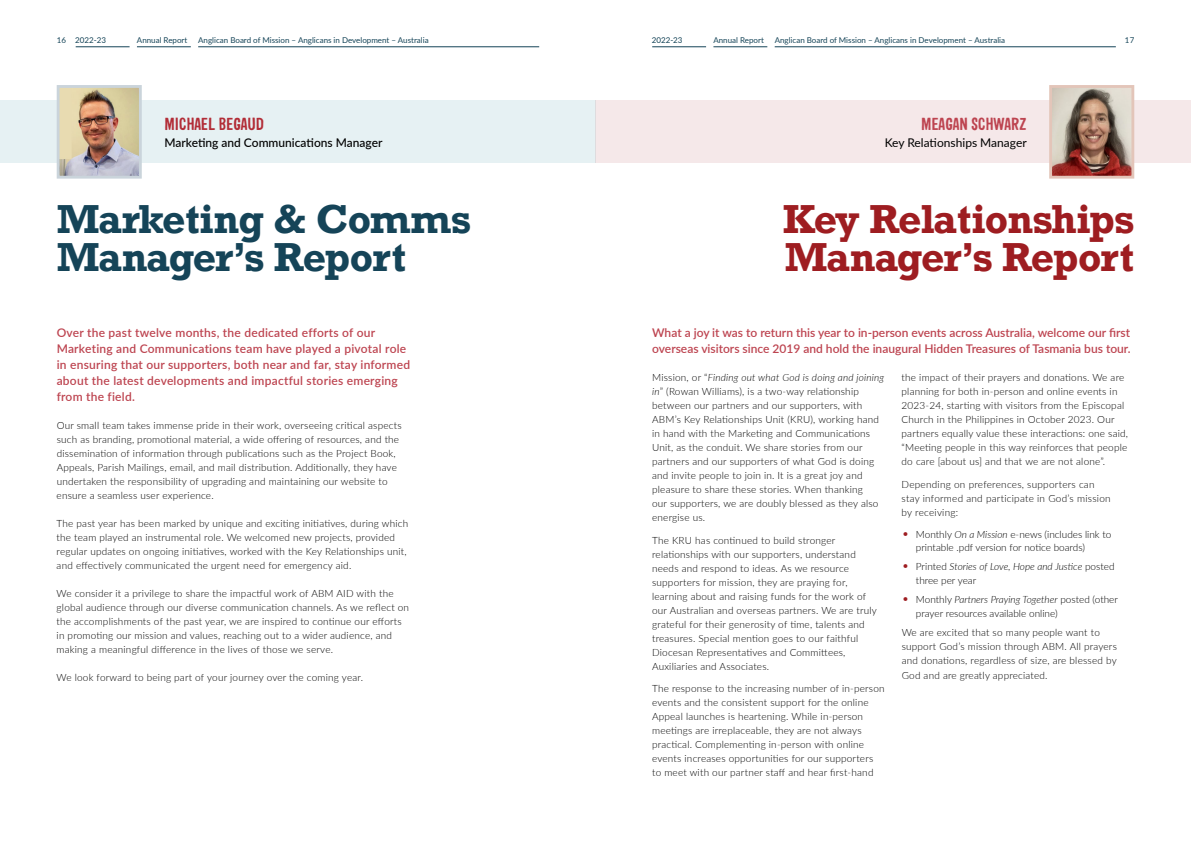
<style>
.page{position:relative;width:1191px;height:842px;background:#fff}
.page>*{position:absolute;margin:0;border:0;box-sizing:border-box;transform-origin:0 0}
.t1{font:700 38px/38px "Rockwell";letter-spacing:-.025em;color:#9e1d21}
.t2{font:700 38px/38px "Rockwell";letter-spacing:-.025em;color:#154458}
.t3{font:700 17px "Sini";color:#b22d37}
.t4{font:700 17px "Sini";color:#bd4450}
.t5{font:600 12px/16px "Lato";letter-spacing:.015em;color:#bd4450}
.t6{font:500 12px "Lato";color:#000}
.t7{font:12px "Lato";color:#000}
.t8{font:300 10px/14px "Lato";letter-spacing:.02em;color:#000}
.t9{font:300 10px/13.5px "Lato";color:#000}
.t10{font:italic 300 10px/13.5px "Lato";color:#000}
.t11{font:8px "Lato";color:#154458}
.s1{font-style:italic}
.s2{font-size:13px;color:#9e1d21}
.s3{font-style:normal;font-size:13px;color:#9e1d21}
.s4{font-style:normal}
</style>
<div class="page">
<div style="left:0;top:101px;width:595px;height:62px;background:#e6f1f3"></div>
<img style="left:61px;top:89px;width:77px;height:86px">
<div style="left:57px;top:85px;width:85px;height:94px;border:3px solid #cad4db"></div>
<div style="left:595px;top:101px;width:596px;height:62px;background:#f5e8e9"></div>
<img style="left:1053px;top:89px;width:77px;height:86px">
<div style="left:1049px;top:85px;width:85px;height:94px;border:3px solid #e3c5b9"></div>
<hr style="left:76px;top:46px;width:54px;height:1px;background:#154458">
<hr style="left:652px;top:46px;width:54px;height:1px;background:#154458">
<hr style="left:137px;top:46px;width:54px;height:1px;background:#154458">
<hr style="left:713px;top:46px;width:54px;height:1px;background:#154458">
<hr style="left:198px;top:46px;width:341px;height:1px;background:#154458">
<hr style="left:774px;top:46px;width:341px;height:1px;background:#154458">
<p class="t11" style="left:57px;top:34px;width:51px">16 2022-23</p>
<p class="t11" style="left:137px;top:34px;width:52px">Annual Report</p>
<p class="t11" style="left:198px;top:34px;width:232px">Anglican Board of Mission – Anglicans in Development – Australia</p>
<p class="t11" style="left:652px;top:34px;width:32px">2022-23</p>
<p class="t11" style="left:713px;top:34px;width:52px">Annual Report</p>
<p class="t11" style="left:774px;top:34px;width:232px">Anglican Board of Mission – Anglicans in Development – Australia</p>
<p class="t11" style="left:1125px;top:34px;width:11px">17</p>
<h2 class="t3" style="left:164px;top:113px;width:101px">MICHAEL BEGAUD</h2>
<p class="t6" style="left:164px;top:134px;width:219px">Marketing and Communications Manager</p>
<h2 class="t4" style="left:921px;top:113px;width:107px">MEAGAN SCHWARZ</h2>
<p class="t7" style="left:884px;top:134px;width:143px">Key Relationships Manager</p>
<h1 class="t2" style="left:57px;top:199px;width:416px">Marketing &amp; Comms<br>Manager’s Report</h1>
<h1 class="t1" style="left:782px;top:199px;width:353px">Key Relationships<br>Manager’s Report</h1>
<p class="t5" style="left:57px;top:324px;width:355px">Over the past twelve months, the dedicated efforts of our Marketing and Communications team have played a pivotal role in ensuring that our supporters, both near and far, stay informed about the latest developments and impactful stories emerging from the field.</p>
<p class="t8" style="left:57px;top:418px;width:346px">Our small team takes immense pride in their work, overseeing critical aspects such as branding, promotional material, a wide offering of resources, and the dissemination of information through publications such as the Project Book, Appeals, Parish Mailings, email, and mail distribution. Additionally, they have undertaken the responsibility of upgrading and maintaining our website to ensure a seamless user experience.</p>
<p class="t8" style="left:57px;top:516px;width:353px">The past year has been marked by unique and exciting initiatives, during which the team played an instrumental role. We welcomed new projects, provided regular updates on ongoing initiatives, worked with the Key Relationships unit, and effectively communicated the urgent need for emergency aid.</p>
<p class="t8" style="left:57px;top:586px;width:354px">We consider it a privilege to share the impactful work of ABM AID with the global audience through our diverse communication channels. As we reflect on the accomplishments of the past year, we are inspired to continue our efforts in promoting our mission and values, reaching out to a wider audience, and making a meaningful difference in the lives of those we serve.</p>
<p class="t8" style="left:57px;top:670px;width:308px">We look forward to being part of your journey over the coming year.</p>
<p class="t5" style="left:652px;top:324px;width:480px">What a joy it was to return this year to in-person events across Australia, welcome our first overseas visitors since 2019 and hold the inaugural Hidden Treasures of Tasmania bus tour.</p>
<p class="t8" style="left:652px;top:370px;width:233px">Mission, or “<span class="s1">Finding out what God is doing and joining in</span>” (Rowan Williams), is a two-way relationship between our partners and our supporters, with ABM’s Key Relationships Unit (KRU), working hand in hand with the Marketing and Communications Unit, as the conduit. We share stories from our partners and our supporters of what God is doing and invite people to join in. It is a great joy and pleasure to share these stories. When thanking<br>our supporters, we are doubly blessed as they also energise us.</p>
<p class="t8" style="left:652px;top:533px;width:226px">The KRU has continued to build stronger relationships with our supporters, understand needs and respond to ideas. As we resource supporters for mission, they are praying for, learning about and raising funds for the work of our Australian and overseas partners. We are truly grateful for their generosity of time, talents and treasures. Special mention goes to our faithful Diocesan Representatives and Committees, Auxiliaries and Associates.</p>
<p class="t8" style="left:652px;top:681px;width:234px">The response to the increasing number of in-person events and the consistent support for the online Appeal launches is heartening. While in-person meetings are irreplaceable, they are not always practical. Complementing in-person with online events increases opportunities for our supporters to meet with our partner staff and hear first-hand</p>
<p class="t8" style="left:901px;top:370px;width:228px">the impact of their prayers and donations. We are planning for both in-person and online events in 2023-24, starting with visitors from the Episcopal Church in the Philippines in October 2023. Our partners equally value these interactions: one said, “Meeting people in this way reinforces that people do care [about us] and that we are not alone”.</p>
<p class="t8" style="left:901px;top:477px;width:210px">Depending on preferences, supporters can stay informed and participate in God’s mission by receiving:</p>
<p class="t9" style="left:916px;top:527px;width:197px;text-indent:-14px"><span class="s2">•</span> Monthly <span class="s1">On a Mission</span> e-news (includes link to printable .pdf version for notice boards)</p>
<p class="t10" style="left:916px;top:560px;width:200px;text-indent:-14px"><span class="s3">•</span> <span class="s4">Printed</span> Stories of Love, Hope and Justice <span class="s4">posted three per year</span></p>
<p class="t9" style="left:916px;top:592px;width:204px;text-indent:-14px"><span class="s2">•</span> Monthly <span class="s1">Partners Praying Together</span> posted (other prayer resources available online)</p>
<p class="t8" style="left:901px;top:625px;width:217px">We are excited that so many people want to support God’s mission through ABM. All prayers and donations, regardless of size, are blessed by God and are greatly appreciated.</p>
</div>
